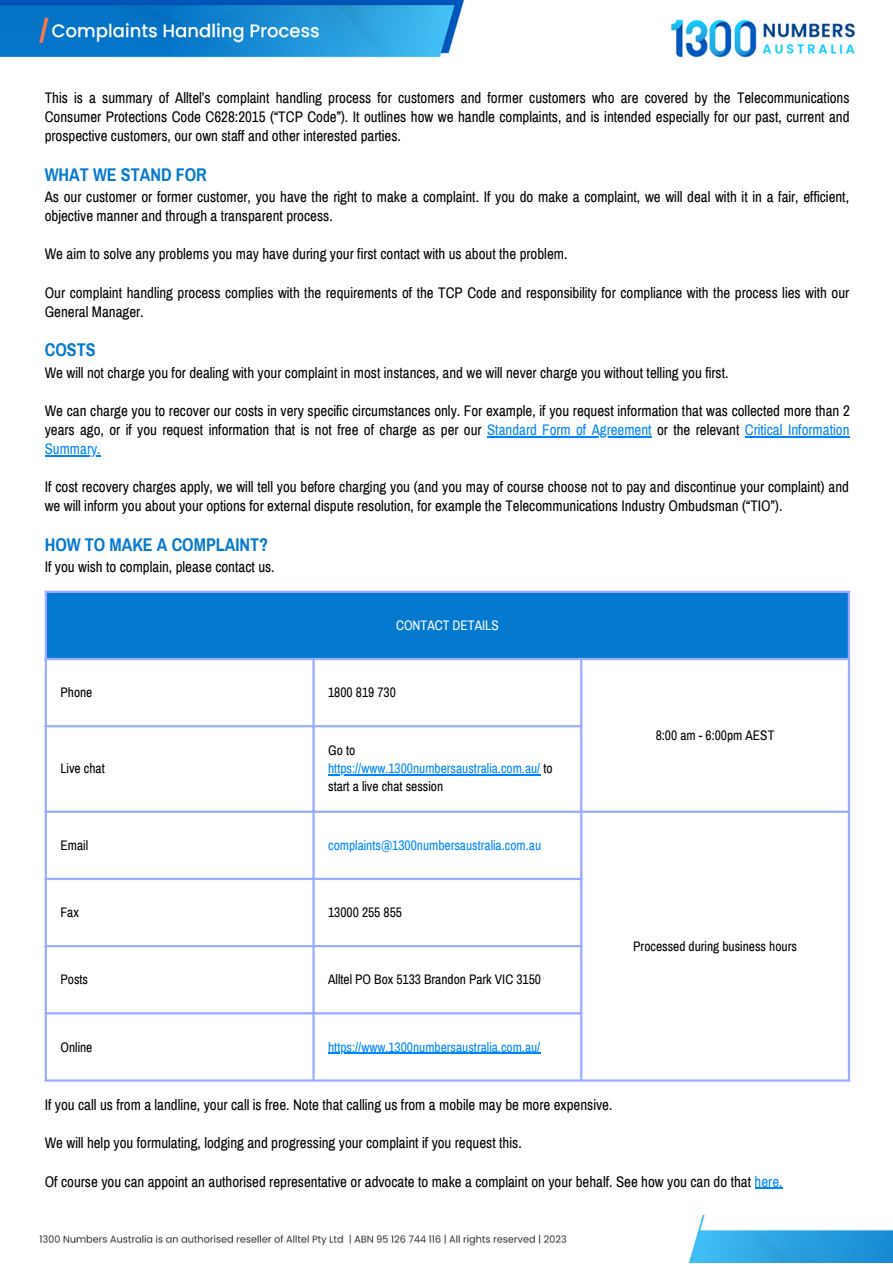
<style>
.page{position:relative;width:893px;height:1264px;background:#fff}
.page>*{position:absolute;margin:0;border:0;box-sizing:border-box;transform-origin:0 0}
.t1{font:700 18px "Archivo Narrow";color:#0579d0}
.t2{font:15px/19px "Archivo Narrow";color:#000}
.t3{font:13.5px/18px "Archivo Narrow";color:#0185fe}
.t4{font:13.5px "Archivo Narrow";color:#000}
.t5{font:13.5px "Archivo Narrow";color:#fff}
.s1{color:#0185fe}
.s2{color:#000}
</style>
<div class="page">
<div style="left:46px;top:591px;width:803px;height:68px;background:#0579d0"></div>
<hr style="left:328px;top:774px;width:212px;height:1px;background:#0185fe">
<hr style="left:328px;top:1052px;width:212px;height:1px;background:#0185fe">
<hr style="left:45px;top:593px;width:2px;height:486px;background:#99acff">
<hr style="left:312px;top:660px;width:2px;height:419px;background:#99acff">
<hr style="left:580px;top:660px;width:2px;height:419px;background:#99acff">
<hr style="left:847px;top:593px;width:3px;height:486px;background:#99acff">
<hr style="left:45px;top:590px;width:805px;height:3px;background:#99acff">
<hr style="left:45px;top:658px;width:805px;height:2px;background:#99acff">
<hr style="left:45px;top:725px;width:537px;height:2px;background:#99acff">
<hr style="left:45px;top:810px;width:805px;height:2px;background:#99acff">
<hr style="left:45px;top:877px;width:537px;height:3px;background:#99acff">
<hr style="left:45px;top:945px;width:537px;height:2px;background:#99acff">
<hr style="left:45px;top:1012px;width:537px;height:2px;background:#99acff">
<hr style="left:45px;top:1079px;width:805px;height:2px;background:#99acff">
<img style="left:0;top:0;width:855px;height:58px">
<img style="left:39px;top:1215px;width:853px;height:47px">
<hr style="left:487px;top:436px;width:164px;height:1px;background:#0185fe">
<hr style="left:744px;top:436px;width:105px;height:1px;background:#0185fe">
<hr style="left:45px;top:455px;width:56px;height:1px;background:#0185fe">
<svg style="left:755px;top:1187px;width:27px;height:1px"></svg>
<p class="t2" style="left:45px;top:89px;width:806px;text-align:justify">This is a summary of Alltel’s complaint handling process for customers and former customers who are covered by the Telecommunications Consumer Protections Code C628:2015 (“TCP Code”). It outlines how we handle complaints, and is intended especially for our past, current and prospective customers, our own staff and other interested parties.</p>
<p class="t1" style="left:45px;top:165px;width:164px">WHAT WE STAND FOR</p>
<p class="t2" style="left:45px;top:187px;width:805px">As our customer or former customer, you have the right to make a complaint. If you do make a complaint, we will deal with it in a fair, efficient, objective manner and through a transparent process.</p>
<p class="t2" style="left:45px;top:245px;width:524px">We aim to solve any problems you may have during your first contact with us about the problem.</p>
<p class="t2" style="left:45px;top:283px;width:806px">Our complaint handling process complies with the requirements of the TCP Code and responsibility for compliance with the process lies with our<br>General Manager.</p>
<p class="t1" style="left:45px;top:340px;width:52px">COSTS</p>
<p class="t2" style="left:45px;top:363px;width:685px">We will not charge you for dealing with your complaint in most instances, and we will never charge you without telling you first.</p>
<p class="t2" style="left:45px;top:401px;width:806px;text-align:justify">We can charge you to recover our costs in very specific circumstances only. For example, if you request information that was collected more than 2 years ago, or if you request information that is not free of charge as per our <span class="s1">Standard Form of Agreement</span> or the relevant <span class="s1">Critical Information Summary.</span></p>
<p class="t2" style="left:45px;top:477px;width:805px">If cost recovery charges apply, we will tell you before charging you (and you may of course choose not to pay and discontinue your complaint) and we will inform you about your options for external dispute resolution, for example the Telecommunications Industry Ombudsman (“TIO”).</p>
<p class="t1" style="left:45px;top:535px;width:225px">HOW TO MAKE A COMPLAINT?</p>
<p class="t2" style="left:45px;top:557px;width:231px">If you wish to complain, please contact us.</p>
<p class="t5" style="left:396px;top:618px;width:104px">CONTACT DETAILS</p>
<p class="t4" style="left:60px;top:685px;width:33px">Phone</p>
<p class="t4" style="left:328px;top:685px;width:69px">1800 819 730</p>
<p class="t4" style="left:60px;top:761px;width:46px">Live chat</p>
<p class="t3" style="left:328px;top:742px;width:226px"><span class="s2">Go to </span>https://www.1300numbersaustralia.com.au/ <span class="s2">to start a live chat session</span></p>
<p class="t4" style="left:60px;top:838px;width:29px">Email</p>
<p class="t3" style="left:328px;top:836px;width:214px">complaints@1300numbersaustralia.com.au</p>
<p class="t4" style="left:60px;top:905px;width:20px">Fax</p>
<p class="t4" style="left:328px;top:905px;width:75px">13000 255 855</p>
<p class="t4" style="left:60px;top:972px;width:29px">Posts</p>
<p class="t4" style="left:328px;top:972px;width:214px">Alltel PO Box 5133 Brandon Park VIC 3150</p>
<p class="t4" style="left:60px;top:1039px;width:33px">Online</p>
<p class="t3" style="left:328px;top:1038px;width:214px">https://www.1300numbersaustralia.com.au/</p>
<p class="t4" style="left:655px;top:728px;width:120px">8:00 am - 6:00pm AEST</p>
<p class="t4" style="left:633px;top:939px;width:165px">Processed during business hours</p>
<p class="t2" style="left:45px;top:1095px;width:569px">If you call us from a landline, your call is free. Note that calling us from a mobile may be more expensive.</p>
<p class="t2" style="left:45px;top:1133px;width:478px">We will help you formulating, lodging and progressing your complaint if you request this.</p>
<p class="t2" style="left:45px;top:1172px;width:739px">Of course you can appoint an authorised representative or advocate to make a complaint on your behalf. See how you can do that <span class="s1">here.</span></p>
</div>
